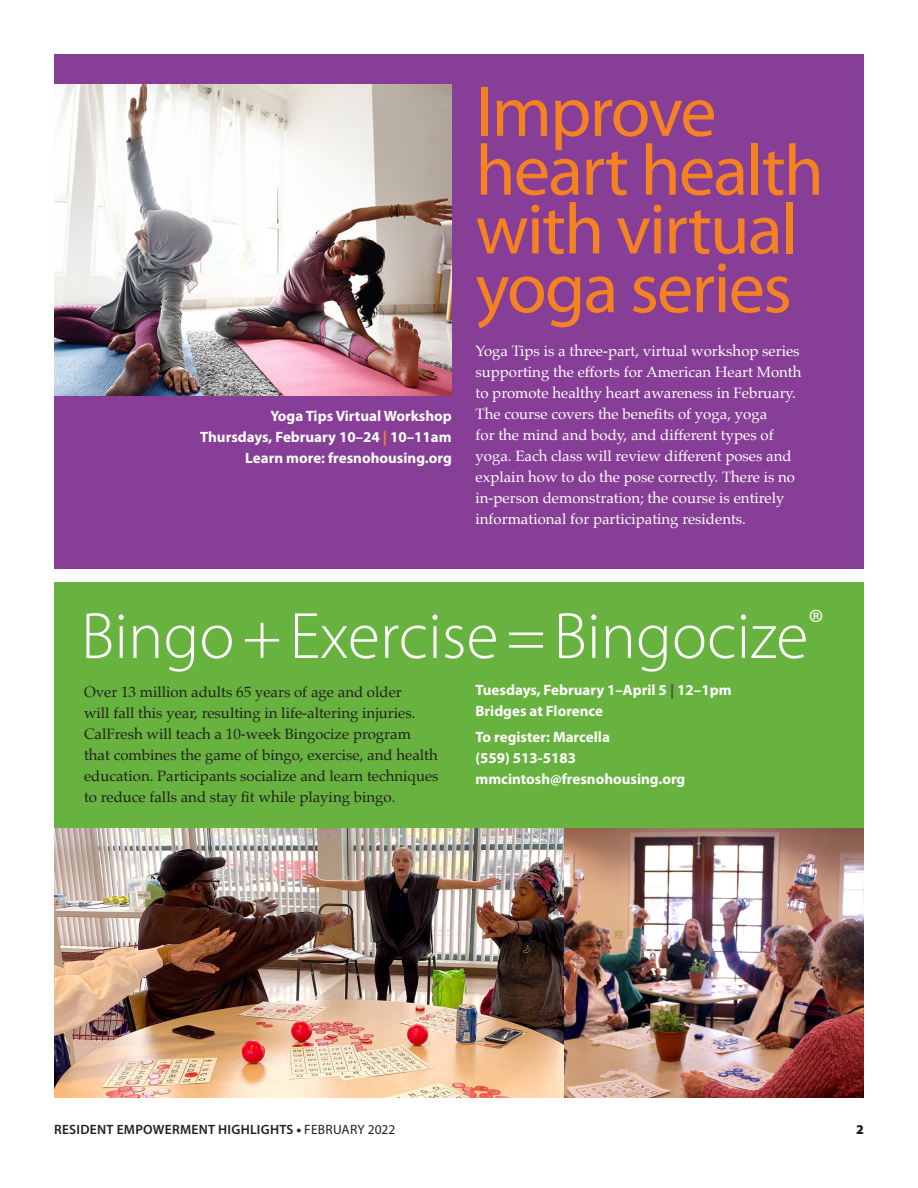
<style>
.page{position:relative;width:918px;height:1188px;background:#fff}
.page>*{position:absolute;margin:0;border:0;box-sizing:border-box;transform-origin:0 0}
.H1-purple{font:72.3px/58.8px "Myriad Pro";letter-spacing:-.025em;color:#f58220}
.H1-purple-2{font:300 66px "Myriad Pro";color:#fff}
.Paragraph_Text_-_Whi{font:15px/21px "Palatino";color:#fff}
.t1{font:15px/21px "Palatino";color:#231f20}
.More_Info{font:700 15px/21px "Myriad Pro";color:#fff}
.t2{font:600 13.5px "Myriad Pro";letter-spacing:.02em;color:#231f20}
.t3{font:900 13.5px "Myriad Pro";color:#231f20}
.s1{color:#f58220}
.s2{color:#424f59}
.s3{font-weight:900}
.s4{font-weight:400}
</style>
<div class="page">
<div style="left:54px;top:54px;width:810px;height:515px;background:#873e97"></div>
<div style="left:54px;top:582px;width:810px;height:515px;background:#68b23f"></div>
<img style="left:54px;top:85px;width:398px;height:311px">
<img style="left:54px;top:828px;width:810px;height:270px">
<p class="More_Info" style="left:200px;top:405px;width:253px;text-align:right">Yoga Tips Virtual Workshop<br>Thursdays, February 10–24 <span class="s1">|</span> 10–11am<br>Learn more: fresnohousing.org</p>
<p class="H1-purple" style="left:476px;top:81px;width:350px">Improve heart health with virtual yoga series</p>
<p class="Paragraph_Text_-_Whi" style="left:476px;top:340px;width:328px">Yoga Tips is a three-part, virtual workshop series supporting the efforts for American Heart Month to promote healthy heart awareness in February.<br>The course covers the benefits of yoga, yoga<br>for the mind and body, and different types of yoga. Each class will review different poses and explain how to do the pose correctly. There is no in-person demonstration; the course is entirely informational for participating residents.</p>
<p class="H1-purple-2" style="left:81px;top:596px;width:744px">Bingo + Exercise = Bingocize<sup>®</sup></p>
<p class="t1" style="left:84px;top:681px;width:356px">Over 13 million adults 65 years of age and older<br>will fall this year, resulting in life-altering injuries.<br>CalFresh will teach a 10-week Bingocize program that combines the game of bingo, exercise, and health education. Participants socialize and learn techniques to reduce falls and stay fit while playing bingo.</p>
<p class="More_Info" style="left:476px;top:679px;width:258px">Tuesdays, February 1–April 5 <span class="s2">|</span> 12–1pm<br>Bridges at Florence</p>
<p class="More_Info" style="left:476px;top:726px;width:211px">To register: Marcella<br>(559) 513-5183 mmcintosh@fresnohousing.org</p>
<p class="t2" style="left:54px;top:1121px;width:343px">RESIDENT EMPOWERMENT HIGHLIGHTS <span class="s3">•</span> <span class="s4">FEBRUARY 2022</span></p>
<p class="t3" style="left:856px;top:1120px;width:9px">2</p>
</div>
